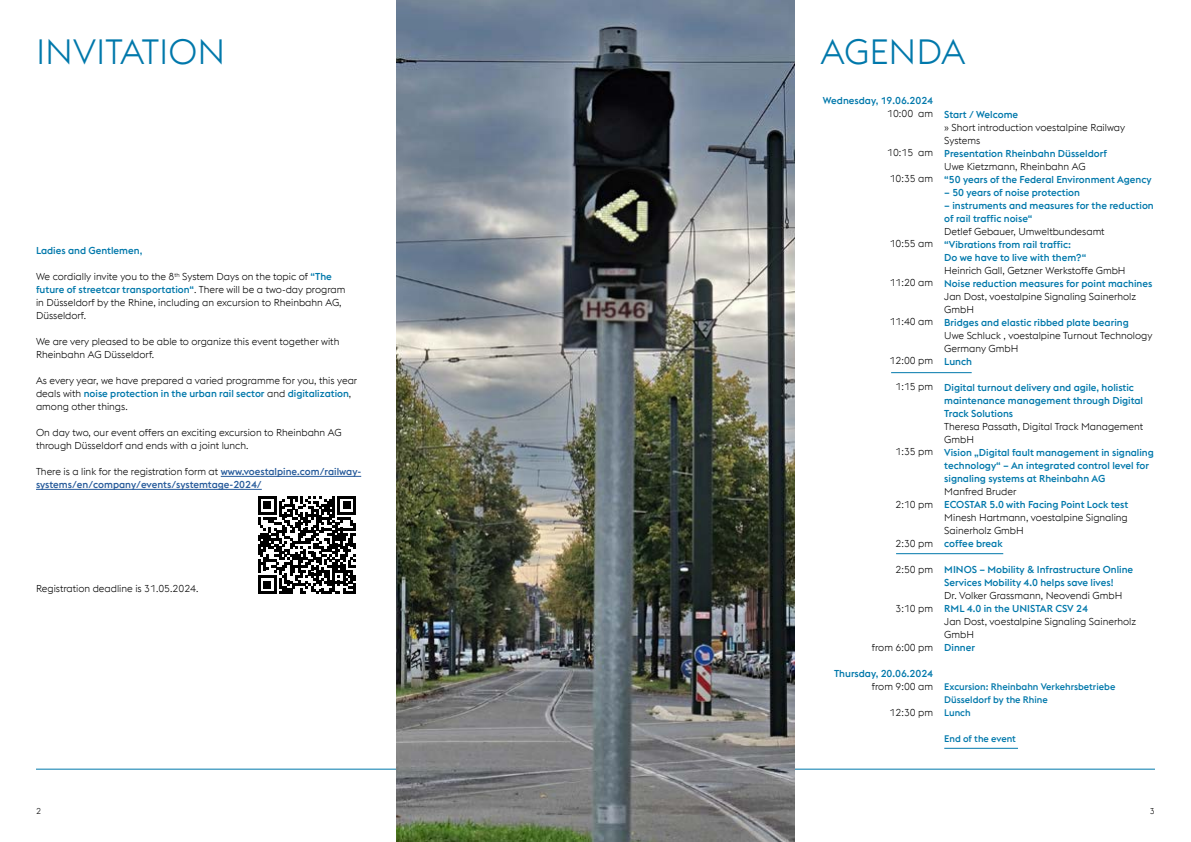
<style>
.page{position:relative;width:1191px;height:842px;background:#fff}
.page>*{position:absolute;margin:0;border:0;box-sizing:border-box;transform-origin:0 0}
.t1{font:300 35px "voestalpine";color:#0078ab}
.t2{font:300 10px/13px "voestalpine";color:#000}
.t3{font:500 10px/13px "voestalpine";color:#0078ab}
.t4{font:500 10px/13px "voestalpine";letter-spacing:-.005em;color:#275b9b}
.t5{font:500 9.5px/13px "voestalpine";color:#0078ab}
.t6{font:300 8.5px "voestalpine";color:#000}
.s1{font-weight:500;color:#0078ab}
.s2{font-weight:300;color:#000}
</style>
<div class="page">
<hr style="left:221px;top:476px;width:140px;height:1px;background:#275b9b">
<hr style="left:36px;top:489px;width:226px;height:1px;background:#275b9b">
<svg style="left:258px;top:496px;width:98px;height:98px"></svg>
<hr style="left:891px;top:372px;width:80px;height:1px;background:#0078ab">
<hr style="left:896px;top:553px;width:107px;height:1px;background:#0078ab">
<hr style="left:944px;top:748px;width:74px;height:1px;background:#0078ab">
<hr style="left:36px;top:769px;width:1119px;height:1px;background:#0078ab">
<img style="left:397px;top:0;width:397px;height:842px">
<h1 class="t1" style="left:36px;top:32px;width:191px">INVITATION</h1>
<h1 class="t1" style="left:821px;top:32px;width:146px">AGENDA</h1>
<p class="t3" style="left:36px;top:244px;width:108px">Ladies and Gentlemen,</p>
<p class="t2" style="left:36px;top:270px;width:311px">We cordially invite you to the 8<sup>th</sup> System Days on the topic of <span class="s1">“The future of streetcar transportation“</span>. There will be a two-day program in Düsseldorf by the Rhine, including an excursion to Rheinbahn AG, Düsseldorf.</p>
<p class="t2" style="left:36px;top:335px;width:305px">We are very pleased to be able to organize this event together with<br>Rheinbahn AG Düsseldorf.</p>
<p class="t2" style="left:36px;top:374px;width:323px">As every year, we have prepared a varied programme for you, this year deals with <span class="s1">noise protection in the urban rail sector</span> and <span class="s1">digitalization</span>, among other things.</p>
<p class="t2" style="left:36px;top:426px;width:307px">On day two, our event offers an exciting excursion to Rheinbahn AG through Düsseldorf and ends with a joint lunch.</p>
<p class="t4" style="left:36px;top:465px;width:327px"><span class="s2">There is a link for the registration form at</span> www.voestalpine.com/railway&shy;systems/en/company/events/systemtage-2024/</p>
<p class="t2" style="left:36px;top:582px;width:164px">Registration deadline is 31.05.2024.</p>
<p class="t3" style="left:823px;top:94px;width:112px">Wednesday, 19.06.2024</p>
<p class="t2" style="left:887px;top:107px;width:48px">10:00 am</p>
<p class="t2" style="left:887px;top:146px;width:48px">10:15 am</p>
<p class="t2" style="left:889px;top:172px;width:45px">10:35 am</p>
<p class="t2" style="left:889px;top:237px;width:45px">10:55 am</p>
<p class="t2" style="left:889px;top:276px;width:45px">11:20 am</p>
<p class="t2" style="left:889px;top:315px;width:45px">11:40 am</p>
<p class="t2" style="left:889px;top:354px;width:45px">12:00 pm</p>
<p class="t2" style="left:895px;top:380px;width:39px">1:15 pm</p>
<p class="t2" style="left:895px;top:445px;width:39px">1:35 pm</p>
<p class="t2" style="left:895px;top:497px;width:39px">2:10 pm</p>
<p class="t2" style="left:895px;top:536px;width:39px">2:30 pm</p>
<p class="t2" style="left:895px;top:562px;width:39px">2:50 pm</p>
<p class="t2" style="left:895px;top:601px;width:39px">3:10 pm</p>
<p class="t2" style="left:872px;top:640px;width:63px">from 6:00 pm</p>
<p class="t3" style="left:834px;top:666px;width:101px">Thursday, 20.06.2024</p>
<p class="t2" style="left:872px;top:679px;width:63px">from 9:00 am</p>
<p class="t2" style="left:889px;top:705px;width:45px">12:30 pm</p>
<p class="t3" style="left:944px;top:108px;width:75px">Start / Welcome</p>
<p class="t2" style="left:944px;top:121px;width:182px">» Short introduction voestalpine Railway<br>Systems</p>
<p class="t3" style="left:944px;top:147px;width:164px">Presentation Rheinbahn Düsseldorf</p>
<p class="t2" style="left:944px;top:160px;width:143px">Uwe Kietzmann, Rheinbahn AG</p>
<p class="t3" style="left:944px;top:173px;width:209px">“50 years of the Federal Environment Agency</p>
<p class="t3" style="left:944px;top:186px;width:137px">– 50 years of noise protection</p>
<p class="t3" style="left:944px;top:199px;width:211px">– instruments and measures for the reduction of rail traffic noise“</p>
<p class="t2" style="left:944px;top:225px;width:162px">Detlef Gebauer, Umweltbundesamt</p>
<p class="t3" style="left:944px;top:238px;width:143px">“Vibrations from rail traffic:<br>Do we have to live with them?“</p>
<p class="t2" style="left:944px;top:264px;width:183px">Heinrich Gall, Getzner Werkstoffe GmbH</p>
<p class="t3" style="left:944px;top:277px;width:209px">Noise reduction measures for point machines</p>
<p class="t2" style="left:944px;top:290px;width:193px">Jan Dost, voestalpine Signaling Sainerholz<br>GmbH</p>
<p class="t3" style="left:944px;top:316px;width:186px">Bridges and elastic ribbed plate bearing</p>
<p class="t2" style="left:944px;top:329px;width:210px">Uwe Schluck , voestalpine Turnout Technology<br>Germany GmbH</p>
<p class="t3" style="left:944px;top:355px;width:29px">Lunch</p>
<p class="t3" style="left:944px;top:381px;width:200px">Digital turnout delivery and agile, holistic maintenance management through Digital<br>Track Solutions</p>
<p class="t2" style="left:944px;top:420px;width:200px">Theresa Passath, Digital Track Management<br>GmbH</p>
<p class="t3" style="left:944px;top:446px;width:211px">Vision „Digital fault management in signaling technology“ – An integrated control level for signaling systems at Rheinbahn AG</p>
<p class="t2" style="left:944px;top:485px;width:74px">Manfred Bruder</p>
<p class="t3" style="left:944px;top:498px;width:185px">ECOSTAR 5.0 with Facing Point Lock test</p>
<p class="t2" style="left:944px;top:511px;width:185px">Minesh Hartmann, voestalpine Signaling<br>Sainerholz GmbH</p>
<p class="t3" style="left:944px;top:537px;width:60px">coffee break</p>
<p class="t3" style="left:944px;top:563px;width:190px">MINOS – Mobility &amp; Infrastructure Online<br>Services Mobility 4.0 helps save lives!</p>
<p class="t2" style="left:944px;top:589px;width:179px">Dr. Volker Grassmann, Neovendi GmbH</p>
<p class="t3" style="left:944px;top:602px;width:145px">RML 4.0 in the UNISTAR CSV 24</p>
<p class="t2" style="left:944px;top:615px;width:193px">Jan Dost, voestalpine Signaling Sainerholz<br>GmbH</p>
<p class="t3" style="left:944px;top:641px;width:32px">Dinner</p>
<p class="t5" style="left:944px;top:680px;width:173px">Excursion: Rheinbahn Verkehrsbetriebe<br>Düsseldorf by the Rhine<br>Lunch</p>
<p class="t5" style="left:944px;top:732px;width:73px">End of the event</p>
<p class="t6" style="left:36px;top:806px;width:7px">2</p>
<p class="t6" style="left:1150px;top:806px;width:7px">3</p>
</div>
